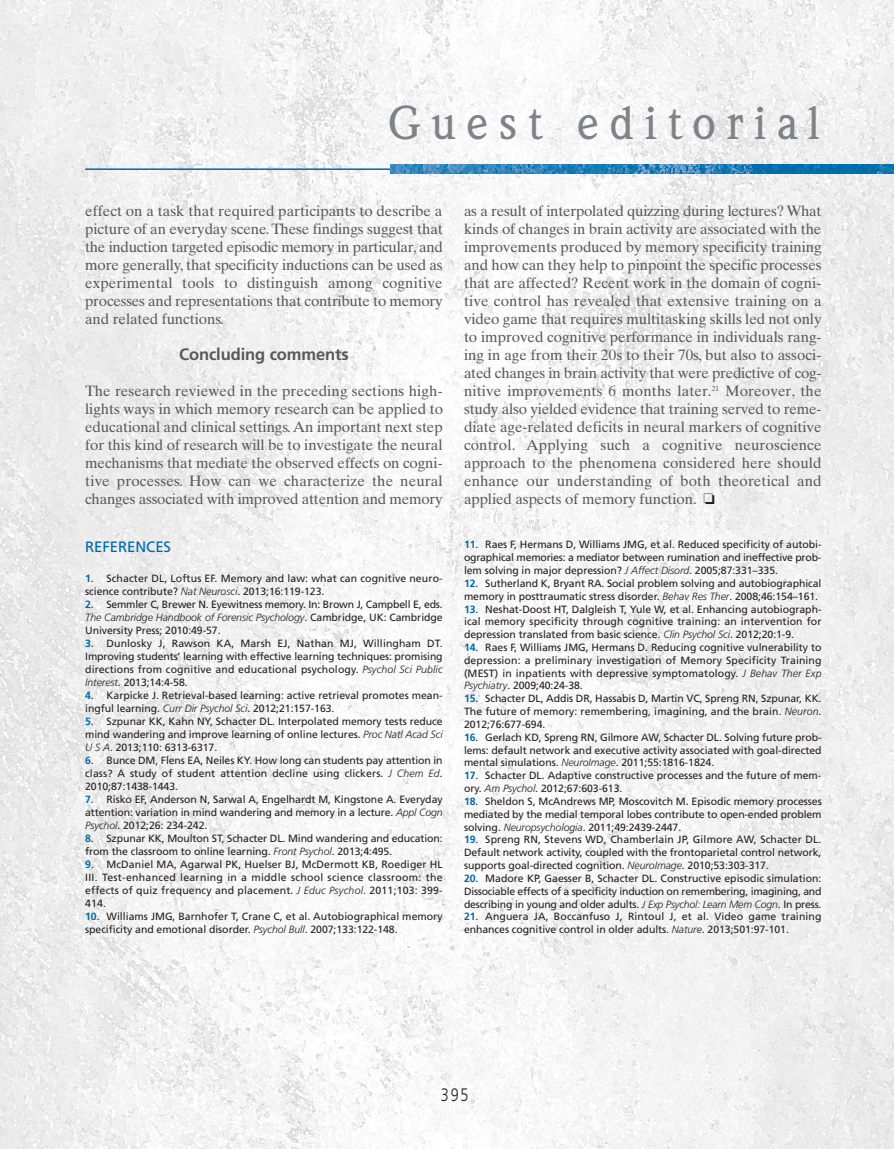
<style>
.page{position:relative;width:894px;height:1149px;background:#fff}
.page>*{position:absolute;margin:0;border:0;box-sizing:border-box;transform-origin:0 0}
.t1{font:500 46.5px "Weidemann";letter-spacing:.22em;color:#808285}
.t2{font:300 18px "Frutiger";color:#231f20;scale:.8 1}
.t3{font:700 16.5px "Frutiger";letter-spacing:-.005em;color:#57585a}
.t4{font:15px/18px "Times Ten";letter-spacing:-.015em;color:#57585a;text-align:justify}
.t5{font:15px "Frutiger";letter-spacing:-.005em;color:#0069a7}
.t6{font:10.5px/12.8px "Frutiger";letter-spacing:-.005em;color:#231f20;text-align:justify}
.s1{font-weight:700;color:#0069a7}
.s2{font-weight:300;font-style:italic}
.s3{color:#231f20}
</style>
<div class="page">
<img style="left:0;top:0;width:893px;height:1148px">
<hr style="left:85px;top:168px;width:736px;height:2px;background:#0069a7">
<img style="left:390px;top:164px;width:503px;height:10px">
<h1 class="t1" style="left:388px;top:106px;width:433px">Guest editorial</h1>
<p class="t4" style="left:85px;top:203px;width:359px">effect on a task that required participants to describe a picture of an everyday scene. These findings suggest that the induction targeted episodic memory in particular, and more generally, that specificity inductions can be used as experimental tools to distinguish among cognitive processes and representations that contribute to memory and related functions.</p>
<h3 class="t3" style="left:179px;top:348px;width:171px">Concluding comments</h3>
<p class="t4" style="left:85px;top:383px;width:359px">The research reviewed in the preceding sections high&shy;lights ways in which memory research can be applied to educational and clinical settings. An important next step for this kind of research will be to investigate the neural mechanisms that mediate the observed effects on cogni&shy;tive processes. How can we characterize the neural changes associated with improved attention and memory</p>
<h3 class="t5" style="left:85px;top:540px;width:87px">REFERENCES</h3>
<p class="t6" style="left:85px;top:572px;width:359px"><span class="s1">1</span>. Schacter DL, Loftus EF. Memory and law: what can cognitive neuro&shy;science contribute? <span class="s2">Nat Neurosci</span>. 2013;16:119-123.</p>
<p class="t6" style="left:85px;top:598px;width:359px"><span class="s1">2</span>. Semmler C, Brewer N. Eyewitness memory. In: Brown J, Campbell E, eds.<br><span class="s2">The Cambridge Handbook of Forensic Psychology</span>. Cambridge, UK: Cambridge University Press; 2010:49-57.</p>
<p class="t6" style="left:85px;top:637px;width:359px"><span class="s1">3</span>. Dunlosky J, Rawson KA, Marsh EJ, Nathan MJ, Willingham DT.<br>Improving students’ learning with effective learning techniques: promising directions from cognitive and educational psychology. <span class="s2">Psychol Sci Public Interest</span>. 2013;14:4-58.</p>
<p class="t6" style="left:85px;top:689px;width:359px"><span class="s1">4</span>. Karpicke J. Retrieval-based learning: active retrieval promotes mean&shy;ingful learning. <span class="s2">Curr Dir Psychol Sci</span>. 2012;21:157-163.</p>
<p class="t6" style="left:85px;top:715px;width:359px"><span class="s1">5</span>. Szpunar KK, Kahn NY, Schacter DL. Interpolated memory tests reduce mind wandering and improve learning of online lectures. <span class="s2">Proc Natl Acad Sci U S A</span>. 2013;110: 6313-6317.</p>
<p class="t6" style="left:85px;top:754px;width:359px"><span class="s1">6</span>. Bunce DM, Flens EA, Neiles KY. How long can students pay attention in class? A study of student attention decline using clickers. <span class="s2">J Chem Ed</span>.<br>2010;87:1438-1443.</p>
<p class="t6" style="left:85px;top:793px;width:359px"><span class="s1">7</span>. Risko EF, Anderson N, Sarwal A, Engelhardt M, Kingstone A. Everyday attention: variation in mind wandering and memory in a lecture. <span class="s2">Appl Cogn Psychol</span>. 2012;26: 234-242.</p>
<p class="t6" style="left:85px;top:832px;width:359px"><span class="s1">8</span>. Szpunar KK, Moulton ST, Schacter DL. Mind wandering and education: from the classroom to online learning. <span class="s2">Front Psychol</span>. 2013;4:495.</p>
<p class="t6" style="left:85px;top:858px;width:359px"><span class="s1">9</span>. McDaniel MA, Agarwal PK, Huelser BJ, McDermott KB, Roediger HL III. Test-enhanced learning in a middle school science classroom: the effects of quiz frequency and placement. <span class="s2">J Educ Psychol</span>. 2011;103: 399- 414.</p>
<p class="t6" style="left:85px;top:910px;width:359px"><span class="s1">10</span>. Williams JMG, Barnhofer T, Crane C, et al. Autobiographical memory specificity and emotional disorder. <span class="s2">Psychol Bull</span>. 2007;133:122-148.</p>
<p class="t4" style="left:464px;top:203px;width:359px">as a result of interpolated quizzing during lectures? What kinds of changes in brain activity are associated with the improvements produced by memory specificity training and how can they help to pinpoint the specific processes that are affected? Recent work in the domain of cogni&shy;tive control has revealed that extensive training on a video game that requires multitasking skills led not only to improved cognitive performance in individuals rang&shy;ing in age from their 20s to their 70s, but also to associ&shy;ated changes in brain activity that were predictive of cog&shy;nitive improvements 6 months later.<sup>21</sup> Moreover, the study also yielded evidence that training served to reme&shy;diate age-related deficits in neural markers of cognitive control. Applying such a cognitive neuroscience approach to the phenomena considered here should enhance our understanding of both theoretical and applied aspects of memory function. <span class="s3">❏</span></p>
<p class="t6" style="left:464px;top:539px;width:359px"><span class="s1">11</span>. Raes F, Hermans D, Williams JMG, et al. Reduced specificity of autobi&shy;ographical memories: a mediator between rumination and ineffective prob&shy;lem solving in major depression? <span class="s2">J Affect Disord</span>. 2005;87:331–335.</p>
<p class="t6" style="left:464px;top:577px;width:359px"><span class="s1">12</span>. Sutherland K, Bryant RA. Social problem solving and autobiographical memory in posttraumatic stress disorder. <span class="s2">Behav Res Ther</span>. 2008;46:154–161.</p>
<p class="t6" style="left:464px;top:603px;width:359px"><span class="s1">13</span>. Neshat-Doost HT, Dalgleish T, Yule W, et al. Enhancing autobiograph&shy;ical memory specificity through cognitive training: an intervention for depression translated from basic science. <span class="s2">Clin Psychol Sci</span>. 2012;20:1-9.</p>
<p class="t6" style="left:464px;top:641px;width:359px"><span class="s1">14</span>. Raes F, Williams JMG, Hermans D. Reducing cognitive vulnerability to depression: a preliminary investigation of Memory Specificity Training (MEST) in inpatients with depressive symptomatology. <span class="s2">J Behav Ther Exp Psychiatry</span>. 2009;40:24-38.</p>
<p class="t6" style="left:464px;top:693px;width:359px"><span class="s1">15</span>. Schacter DL, Addis DR, Hassabis D, Martin VC, Spreng RN, Szpunar, KK.<br>The future of memory: remembering, imagining, and the brain. <span class="s2">Neuron</span>.<br>2012;76:677-694.</p>
<p class="t6" style="left:464px;top:731px;width:359px"><span class="s1">16</span>. Gerlach KD, Spreng RN, Gilmore AW, Schacter DL. Solving future prob&shy;lems: default network and executive activity associated with goal-directed mental simulations. <span class="s2">NeuroImage</span>. 2011;55:1816-1824.</p>
<p class="t6" style="left:464px;top:770px;width:359px"><span class="s1">17</span>. Schacter DL. Adaptive constructive processes and the future of mem&shy;ory. <span class="s2">Am Psychol</span>. 2012;67:603-613.</p>
<p class="t6" style="left:464px;top:795px;width:359px"><span class="s1">18</span>. Sheldon S, McAndrews MP, Moscovitch M. Episodic memory processes mediated by the medial temporal lobes contribute to open-ended problem solving. <span class="s2">Neuropsychologia</span>. 2011;49:2439-2447.</p>
<p class="t6" style="left:464px;top:834px;width:359px"><span class="s1">19</span>. Spreng RN, Stevens WD, Chamberlain JP, Gilmore AW, Schacter DL.<br>Default network activity, coupled with the frontoparietal control network, supports goal-directed cognition. <span class="s2">NeuroImage</span>. 2010;53:303-317.</p>
<p class="t6" style="left:464px;top:872px;width:359px"><span class="s1">20</span>. Madore KP, Gaesser B, Schacter DL. Constructive episodic simulation:<br>Dissociable effects of a specificity induction on remembering, imagining, and describing in young and older adults. <span class="s2">J Exp Psychol: Learn Mem Cogn</span>. In press.</p>
<p class="t6" style="left:464px;top:911px;width:359px"><span class="s1">21</span>. Anguera JA, Boccanfuso J, Rintoul J, et al. Video game training enhances cognitive control in older adults. <span class="s2">Nature</span>. 2013;501:97-101.</p>
<h2 class="t2" style="left:440px;top:1086px;width:36px">395</h2>
</div>
